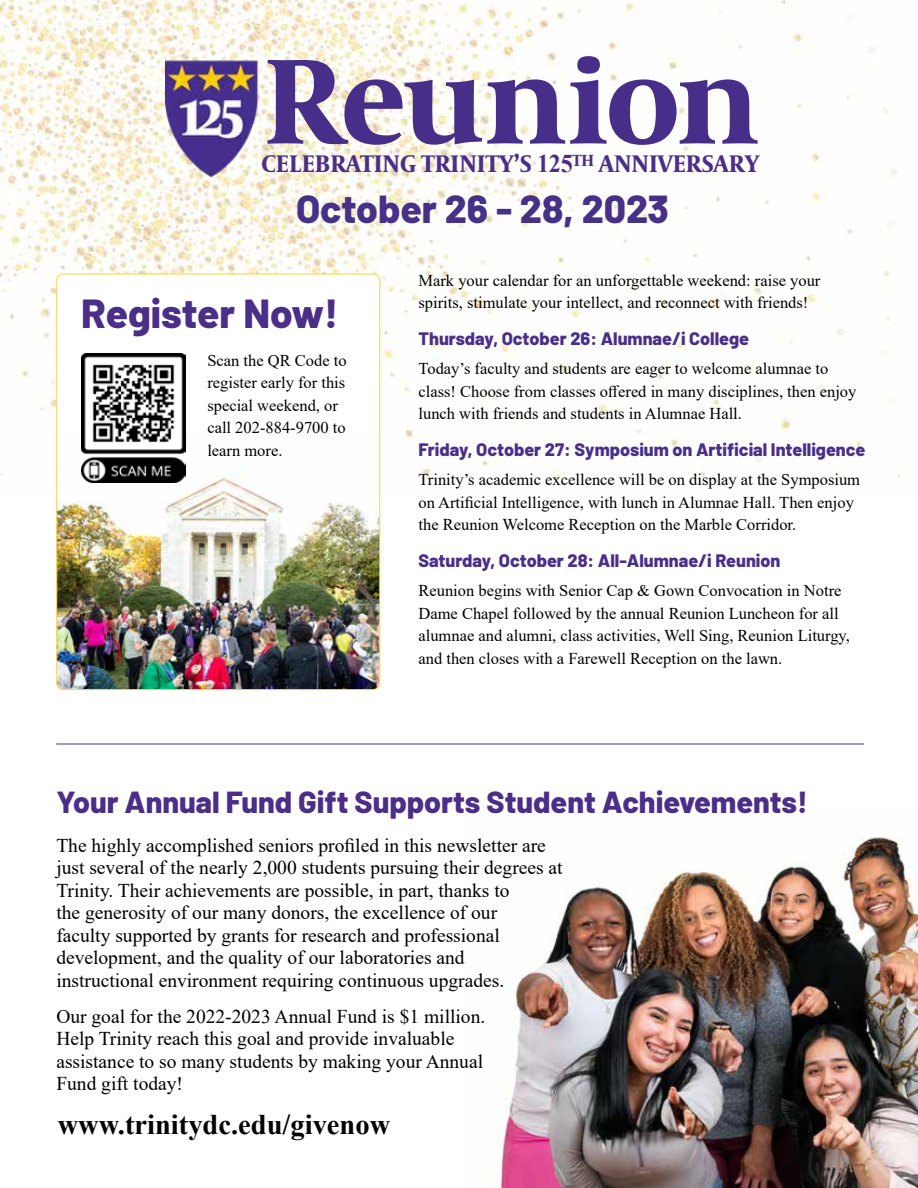
<style>
.page{position:relative;width:918px;height:1188px;background:#fff}
.page>*{position:absolute;margin:0;border:0;box-sizing:border-box;transform-origin:0 0}
.t1{font:700 123.45px "Capitolium News 2";letter-spacing:-.025em;color:#472f89}
.t2{font:800 40.5px "Barlow";color:#4a2e88}
.t3{font:800 39px "Barlow";color:#473088}
.t4{font:800 30.45px "Barlow";color:#4a2e88}
.t5{font:700 28.5px "Times New Roman";color:#000}
.t6{font:700 24.6px "Capitolium News 2";color:#4a2e88}
.t7{font:19.5px/22.5px "Times New Roman";color:#000}
.t8{font:800 18px "Barlow";color:#492f8a}
.t9{font:16.5px/22.5px "Times New Roman";color:#000}
.s1{font-family:"Times New Roman";font-size:25.5px}
</style>
<div class="page">
<img style="left:499px;top:837px;width:419px;height:351px">
<img style="left:1px;top:0;width:899px;height:497px">
<img style="left:165px;top:57px;width:99px;height:121px">
<div style="left:57px;top:274px;width:323px;height:416px;background:#fff;border-radius:7px"></div>
<img style="left:57px;top:432px;width:323px;height:258px">
<div style="left:56px;top:274px;width:324px;height:416px;border:1px solid #ffd24f;border-radius:7px"></div>
<img style="left:82px;top:353px;width:104px;height:130px">
<hr style="left:56px;top:744px;width:808px;height:1px;background:#4a2e88">
<h1 class="t1" style="left:264px;top:13px;width:498px">Reunion</h1>
<h3 class="t6" style="left:261px;top:146px;width:499px">CELEBRATING TRINITY’S <span class="s1">125</span><sup>TH</sup> ANNIVERSARY</h3>
<h3 class="t3" style="left:296px;top:180px;width:374px">October 26 - 28, 2023</h3>
<h2 class="t2" style="left:81px;top:283px;width:259px">Register Now!</h2>
<p class="t9" style="left:207px;top:348px;width:141px">Scan the QR Code to register early for this special weekend, or call 202-884-9700 to learn more.</p>
<p class="t9" style="left:418px;top:269px;width:403px">Mark your calendar for an unforgettable weekend: raise your spirits, stimulate your intellect, and reconnect with friends!</p>
<p class="t8" style="left:418px;top:325px;width:332px">Thursday, October 26: Alumnae/i College</p>
<p class="t9" style="left:418px;top:357px;width:439px">Today’s faculty and students are eager to welcome alumnae to class! Choose from classes offered in many disciplines, then enjoy lunch with friends and students in Alumnae Hall.</p>
<p class="t8" style="left:418px;top:436px;width:448px">Friday, October 27: Symposium on Artificial Intelligence</p>
<p class="t9" style="left:418px;top:468px;width:443px">Trinity’s academic excellence will be on display at the Symposium on Artificial Intelligence, with lunch in Alumnae Hall. Then enjoy the Reunion Welcome Reception on the Marble Corridor.</p>
<p class="t8" style="left:418px;top:547px;width:364px">Saturday, October 28: All-Alumnae/i Reunion</p>
<p class="t9" style="left:418px;top:579px;width:433px">Reunion begins with Senior Cap &amp; Gown Convocation in Notre Dame Chapel followed by the annual Reunion Luncheon for all alumnae and alumni, class activities, Well Sing, Reunion Liturgy, and then closes with a Farewell Reception on the lawn.</p>
<h3 class="t4" style="left:56px;top:780px;width:753px">Your Annual Fund Gift Supports Student Achievements!</h3>
<p class="t7" style="left:56px;top:833px;width:508px">The highly accomplished seniors profiled in this newsletter are just several of the nearly 2,000 students pursuing their degrees at Trinity. Their achievements are possible, in part, thanks to<br>the generosity of our many donors, the excellence of our<br>faculty supported by grants for research and professional development, and the quality of our laboratories and instructional environment requiring continuous upgrades.</p>
<p class="t7" style="left:56px;top:1004px;width:430px">Our goal for the 2022-2023 Annual Fund is $1 million.<br>Help Trinity reach this goal and provide invaluable assistance to so many students by making your Annual Fund gift today!</p>
<h3 class="t5" style="left:58px;top:1104px;width:334px">www.trinitydc.edu/givenow</h3>
</div>
